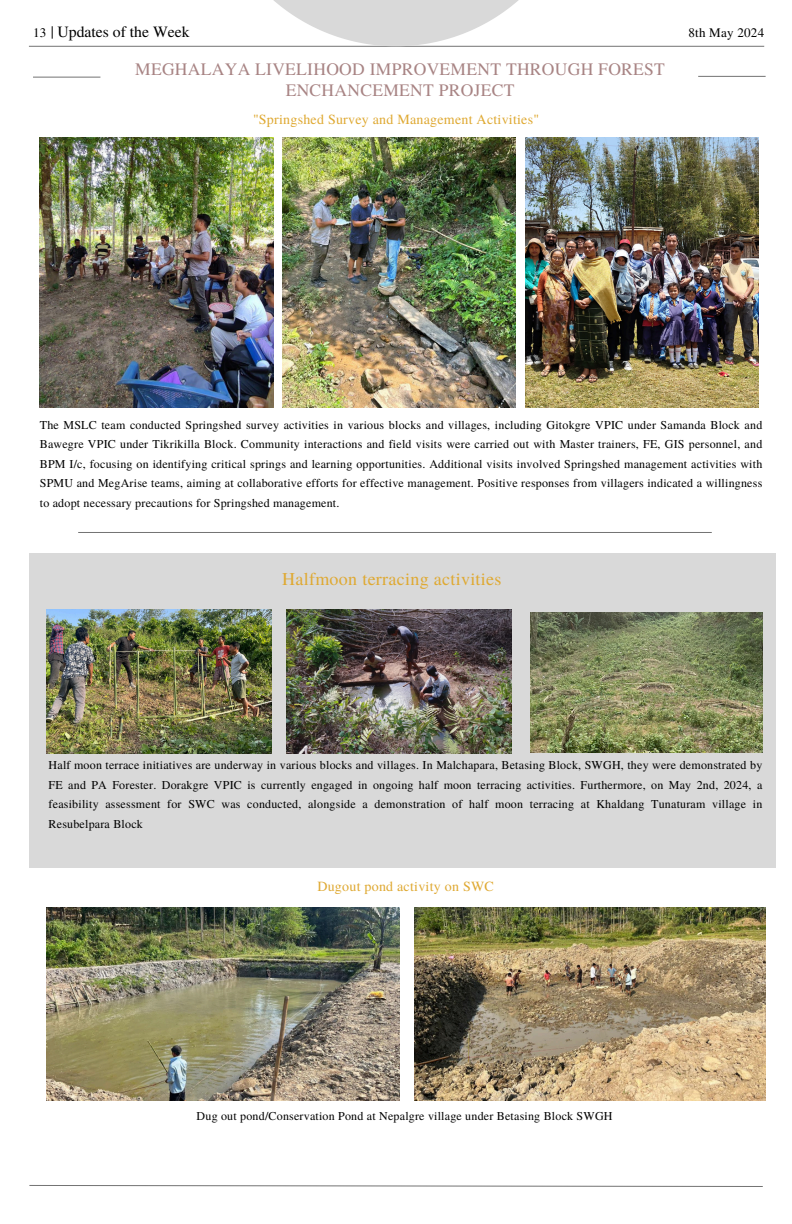
<style>
.page{position:relative;width:792px;height:1224px;background:#fff}
.page>*{position:absolute;margin:0;border:0;box-sizing:border-box;transform-origin:0 0}
.t1{font:18px "Te X Gyre Termes";letter-spacing:.015em;color:#dfa932}
.t2{font:17.5px/20.2px "Te X Gyre Termes";letter-spacing:.015em;color:#a88484;text-align:center}
.t3{font:15.7px "Te X Gyre Termes";color:#000}
.t4{font:14px "Te X Gyre Termes";letter-spacing:.015em;color:#dfa932}
.t5{font:13.1px "Te X Gyre Termes";letter-spacing:.015em;color:#000}
.t6{font:12px/19.5px "Te X Gyre Termes";letter-spacing:.015em;color:#000;text-align:justify}
</style>
<div class="page">
<svg style="left:52px;top:26px;width:1px;height:13px"></svg>
<hr style="left:29px;top:46px;width:735px;height:1px;background:#737373">
<svg style="left:29px;top:1185px;width:734px;height:2px"></svg>
<div style="left:29px;top:553px;width:747px;height:315px;background:#d9d9d9"></div>
<hr style="left:33px;top:77px;width:67px;height:1px;background:#737373">
<hr style="left:698px;top:76px;width:68px;height:1px;background:#737373">
<svg style="left:210px;top:0;width:372px;height:46px"></svg>
<img style="left:40px;top:138px;width:233px;height:270px">
<img style="left:47px;top:609px;width:225px;height:144px">
<img style="left:283px;top:138px;width:233px;height:270px">
<img style="left:525px;top:138px;width:233px;height:270px">
<img style="left:287px;top:609px;width:225px;height:144px">
<img style="left:531px;top:612px;width:231px;height:141px">
<hr style="left:78px;top:532px;width:634px;height:1px;background:#737373">
<img style="left:47px;top:907px;width:353px;height:193px">
<img style="left:414px;top:907px;width:351px;height:193px">
<p class="t5" style="left:33px;top:24px;width:15px">13</p>
<p class="t3" style="left:58px;top:21px;width:134px">Updates of the Week</p>
<p class="t5" style="left:688px;top:24px;width:77px">8th May 2024</p>
<p class="t2" style="left:135px;top:59px;width:531px">MEGHALAYA LIVELIHOOD IMPROVEMENT THROUGH FOREST<br>ENCHANCEMENT PROJECT</p>
<h2 class="t4" style="left:253px;top:109px;width:288px">"Springshed Survey and Management Activities"</h2>
<p class="t6" style="left:40px;top:414px;width:724px">The MSLC team conducted Springshed survey activities in various blocks and villages, including Gitokgre VPIC under Samanda Block and Bawegre VPIC under Tikrikilla Block. Community interactions and field visits were carried out with Master trainers, FE, GIS personnel, and BPM I/c, focusing on identifying critical springs and learning opportunities. Additional visits involved Springshed management activities with SPMU and MegArise teams, aiming at collaborative efforts for effective management. Positive responses from villagers indicated a willingness to adopt necessary precautions for Springshed management.</p>
<p class="t1" style="left:282px;top:566px;width:221px">Halfmoon terracing activities</p>
<p class="t6" style="left:49px;top:755px;width:715px">Half moon terrace initiatives are underway in various blocks and villages. In Malchapara, Betasing Block, SWGH, they were demonstrated by FE and PA Forester. Dorakgre VPIC is currently engaged in ongoing half moon terracing activities. Furthermore, on May 2nd, 2024, a feasibility assessment for SWC was conducted, alongside a demonstration of half moon terracing at Khaldang Tunaturam village in Resubelpara Block</p>
<p class="t4" style="left:317px;top:876px;width:178px">Dugout pond activity on SWC</p>
<p class="t6" style="left:197px;top:1105px;width:417px">Dug out pond/Conservation Pond at Nepalgre village under Betasing Block SWGH</p>
</div>
